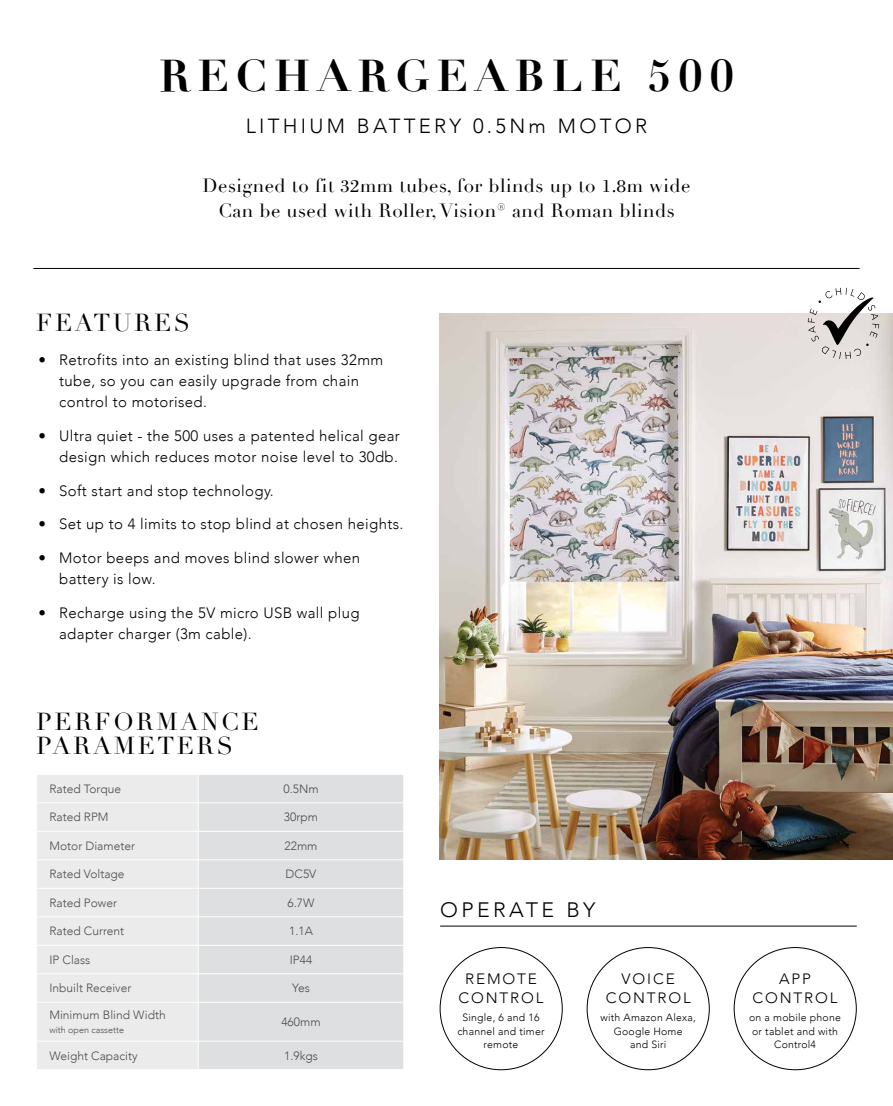
<style>
.page{position:relative;width:893px;height:1106px;background:#fff}
.page>*{position:absolute;margin:0;border:0;box-sizing:border-box;transform-origin:0 0}
.t1{font:700 43.5px "Didot";letter-spacing:.16em;color:#000}
.t2{font:24px/24px "Didot";letter-spacing:.1em;color:#000}
.t3{font:300 20.85px "Avenir";letter-spacing:.16em;color:#000}
.t4{font:300 20.4px "Avenir";letter-spacing:.16em;color:#000}
.t5{font:18.75px/24.8px "Didot";letter-spacing:.025em;color:#000;text-align:center}
.t6{font:300 15px/21px "Avenir";letter-spacing:.025em;color:#000}
.t7{font:300 15px/18.8px "Avenir";letter-spacing:.12em;color:#000;text-align:center}
.t8{font:300 12px "Avenir";color:#4d4d4f}
.t9{font:300 10.5px/13.5px "Avenir";letter-spacing:.02em;color:#000;text-align:center}
.t10{font:300 9px "Avenir";color:#4d4d4f}
.s1{font-family:"Bodoni BT"}
</style>
<div class="page">
<hr style="left:33px;top:268px;width:826px;height:1px;background:#000">
<div style="left:37px;top:775px;width:161px;height:294px;background:#ebebec"></div>
<div style="left:199px;top:775px;width:204px;height:294px;background:#dedfe0"></div>
<hr style="left:36px;top:802px;width:162px;height:1px;background:#fff">
<hr style="left:36px;top:830px;width:162px;height:1px;background:#fff">
<hr style="left:36px;top:859px;width:162px;height:1px;background:#fff">
<hr style="left:36px;top:887px;width:162px;height:1px;background:#fff">
<hr style="left:36px;top:916px;width:162px;height:1px;background:#fff">
<hr style="left:36px;top:944px;width:162px;height:1px;background:#fff">
<hr style="left:36px;top:973px;width:162px;height:1px;background:#fff">
<hr style="left:36px;top:1001px;width:162px;height:1px;background:#fff">
<hr style="left:36px;top:1040px;width:162px;height:1px;background:#fff">
<hr style="left:198px;top:802px;width:206px;height:1px;background:#fff">
<hr style="left:198px;top:830px;width:206px;height:1px;background:#fff">
<hr style="left:198px;top:859px;width:206px;height:1px;background:#fff">
<hr style="left:198px;top:887px;width:206px;height:1px;background:#fff">
<hr style="left:198px;top:916px;width:206px;height:1px;background:#fff">
<hr style="left:198px;top:944px;width:206px;height:1px;background:#fff">
<hr style="left:198px;top:973px;width:206px;height:1px;background:#fff">
<hr style="left:198px;top:1001px;width:206px;height:1px;background:#fff">
<hr style="left:198px;top:1040px;width:206px;height:1px;background:#fff">
<img style="left:440px;top:314px;width:453px;height:545px">
<hr style="left:440px;top:925px;width:417px;height:1px;background:#000">
<svg style="left:808px;top:288px;width:71px;height:71px"></svg>
<h1 class="t1" style="left:159px;top:48px;width:576px">RECHARGEABLE 500</h1>
<h3 class="t4" style="left:246px;top:114px;width:403px">LITHIUM BATTERY 0.5Nm MOTOR</h3>
<p class="t5" style="left:202px;top:174px;width:489px">Designed to fit <span class="s1">32</span>mm tubes, for blinds up to <span class="s1">1.8</span>m wide<br>Can be used with Roller, Vision® and Roman blinds</p>
<h2 class="t2" style="left:36px;top:311px;width:156px">FEATURES</h2>
<p class="t6" style="left:59px;top:349px;width:326px;text-indent:-21px">• Retrofits into an existing blind that uses 32mm tube, so you can easily upgrade from chain control to motorised.</p>
<p class="t6" style="left:38px;top:425px;width:363px;text-align:right">• Ultra quiet - the 500 uses a patented helical gear design which reduces motor noise level to 30db.</p>
<p class="t6" style="left:38px;top:480px;width:237px">• Soft start and stop technology.</p>
<p class="t6" style="left:38px;top:514px;width:367px">• Set up to 4 limits to stop blind at chosen heights.</p>
<p class="t6" style="left:59px;top:547px;width:303px;text-indent:-21px">• Motor beeps and moves blind slower when battery is low.</p>
<p class="t6" style="left:59px;top:602px;width:302px;text-indent:-21px">• Recharge using the 5V micro USB wall plug adapter charger (3m cable).</p>
<h2 class="t2" style="left:36px;top:709px;width:224px">PERFORMANCE<br>PARAMETERS</h2>
<p class="t8" style="left:49px;top:781px;width:73px">Rated Torque</p>
<p class="t8" style="left:283px;top:781px;width:37px">0.5Nm</p>
<p class="t8" style="left:49px;top:810px;width:61px">Rated RPM</p>
<p class="t8" style="left:284px;top:810px;width:36px">30rpm</p>
<p class="t8" style="left:49px;top:838px;width:87px">Motor Diameter</p>
<p class="t8" style="left:285px;top:838px;width:34px">22mm</p>
<p class="t8" style="left:49px;top:867px;width:77px">Rated Voltage</p>
<p class="t8" style="left:286px;top:867px;width:32px">DC5V</p>
<p class="t8" style="left:49px;top:895px;width:69px">Rated Power</p>
<p class="t8" style="left:288px;top:895px;width:28px">6.7W</p>
<p class="t8" style="left:49px;top:924px;width:76px">Rated Current</p>
<p class="t8" style="left:289px;top:924px;width:25px">1.1A</p>
<p class="t8" style="left:49px;top:952px;width:42px">IP Class</p>
<p class="t8" style="left:290px;top:952px;width:24px">IP44</p>
<p class="t8" style="left:49px;top:981px;width:84px">Inbuilt Receiver</p>
<p class="t8" style="left:292px;top:981px;width:19px">Yes</p>
<p class="t8" style="left:49px;top:1008px;width:118px">Minimum Blind Width</p>
<p class="t10" style="left:49px;top:1024px;width:76px">with open cassette</p>
<p class="t8" style="left:281px;top:1014px;width:41px">460mm</p>
<p class="t8" style="left:49px;top:1048px;width:90px">Weight Capacity</p>
<p class="t8" style="left:284px;top:1048px;width:35px">1.9kgs</p>
<h3 class="t3" style="left:440px;top:897px;width:157px">OPERATE BY</h3>
<p class="t7" style="left:458px;top:969px;width:87px">REMOTE<br>CONTROL</p>
<p class="t7" style="left:606px;top:969px;width:87px">VOICE<br>CONTROL</p>
<p class="t7" style="left:752px;top:969px;width:87px">APP<br>CONTROL</p>
<p class="t9" style="left:457px;top:1011px;width:89px">Single, 6 and 16 channel and timer remote</p>
<p class="t9" style="left:601px;top:1011px;width:97px">with Amazon Alexa,<br>Google Home<br>and Siri</p>
<p class="t9" style="left:749px;top:1011px;width:93px">on a mobile phone or tablet and with<br>Control4</p>
</div>
